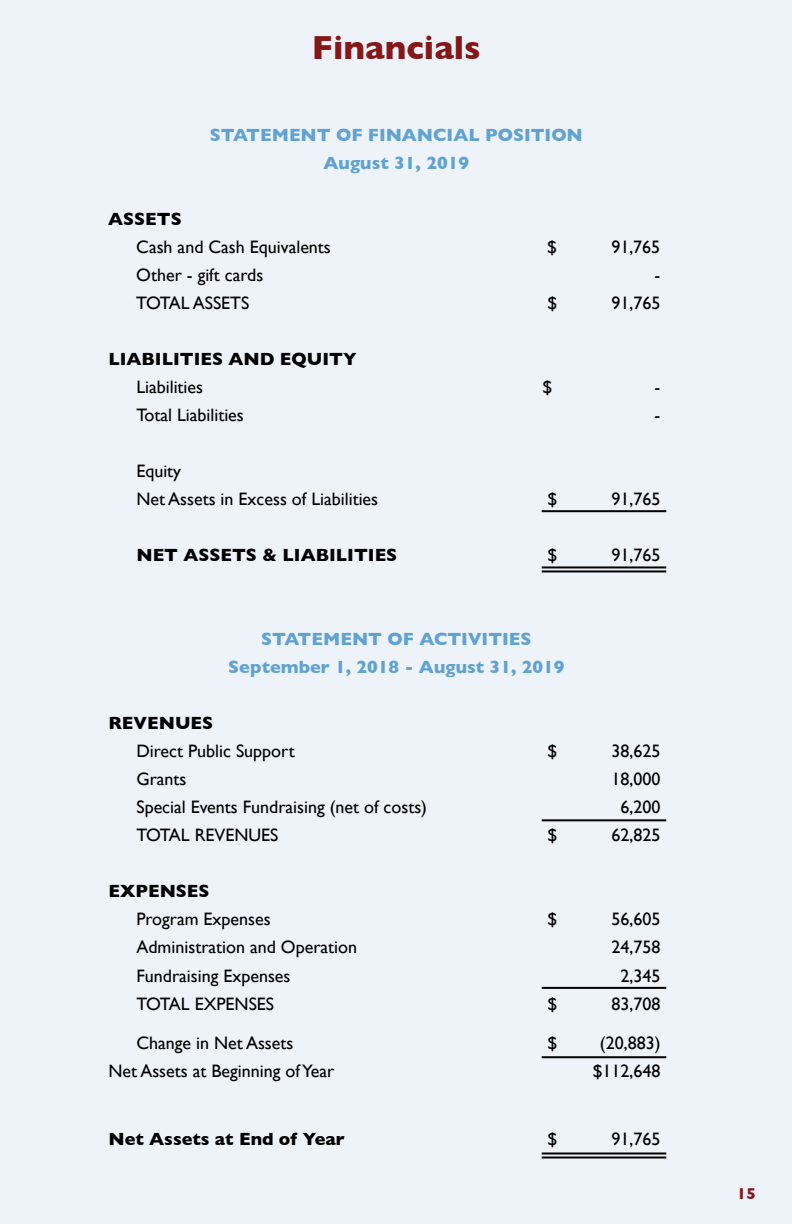
<style>
.page{position:relative;width:792px;height:1224px;background:#eef3f9}
.page>*{position:absolute;margin:0;border:0;box-sizing:border-box;transform-origin:0 0}
.t1{font:700 34px "Gill Sans";color:#851719}
.t2{font:18px/28px "Gill Sans";color:#000}
.t3{font:700 18px/28px "Gill Sans";color:#60a2d1;text-align:center}
.t4{font:700 18px "Gill Sans";color:#000}
.t5{font:700 16px "Gill Sans";color:#851719}
</style>
<div class="page">
<hr style="left:542px;top:510px;width:124px;height:2px;background:#000">
<hr style="left:542px;top:566px;width:124px;height:2px;background:#000">
<hr style="left:542px;top:570px;width:124px;height:2px;background:#000">
<hr style="left:542px;top:819px;width:124px;height:2px;background:#000">
<hr style="left:542px;top:1153px;width:124px;height:1px;background:#000">
<hr style="left:542px;top:1157px;width:124px;height:1px;background:#000">
<hr style="left:542px;top:1056px;width:124px;height:2px;background:#000">
<hr style="left:542px;top:987px;width:124px;height:2px;background:#000">
<h1 class="t1" style="left:312px;top:21px;width:170px">Financials</h1>
<p class="t3" style="left:210px;top:121px;width:374px">STATEMENT OF FINANCIAL POSITION<br>August 31, 2019</p>
<p class="t4" style="left:108px;top:205px;width:75px">ASSETS</p>
<p class="t2" style="left:136px;top:233px;width:196px">Cash and Cash Equivalents</p>
<p class="t2" style="left:547px;top:233px;width:11px">$</p>
<p class="t2" style="left:611px;top:233px;width:50px">91,765</p>
<p class="t2" style="left:136px;top:261px;width:129px">Other - gift cards</p>
<p class="t2" style="left:654px;top:261px;width:7px">-</p>
<p class="t2" style="left:136px;top:289px;width:115px">TOTAL ASSETS</p>
<p class="t2" style="left:547px;top:289px;width:11px">$</p>
<p class="t2" style="left:611px;top:289px;width:50px">91,765</p>
<p class="t4" style="left:108px;top:345px;width:250px">LIABILITIES AND EQUITY</p>
<p class="t2" style="left:136px;top:373px;width:68px">Liabilities</p>
<p class="t2" style="left:542px;top:373px;width:11px">$</p>
<p class="t2" style="left:655px;top:373px;width:7px">-</p>
<p class="t2" style="left:136px;top:401px;width:109px">Total Liabilities</p>
<p class="t2" style="left:655px;top:401px;width:7px">-</p>
<p class="t2" style="left:136px;top:457px;width:243px">Equity<br>Net Assets in Excess of Liabilities</p>
<p class="t2" style="left:547px;top:485px;width:11px">$</p>
<p class="t2" style="left:611px;top:485px;width:50px">91,765</p>
<p class="t4" style="left:136px;top:541px;width:262px">NET ASSETS &amp; LIABILITIES</p>
<p class="t2" style="left:547px;top:541px;width:11px">$</p>
<p class="t2" style="left:611px;top:541px;width:50px">91,765</p>
<p class="t3" style="left:228px;top:625px;width:338px">STATEMENT OF ACTIVITIES<br>September 1, 2018 - August 31, 2019</p>
<p class="t4" style="left:108px;top:709px;width:106px">REVENUES</p>
<p class="t2" style="left:136px;top:737px;width:160px">Direct Public Support</p>
<p class="t2" style="left:547px;top:737px;width:11px">$</p>
<p class="t2" style="left:611px;top:737px;width:50px">38,625</p>
<p class="t2" style="left:136px;top:765px;width:52px">Grants</p>
<p class="t2" style="left:611px;top:765px;width:50px">18,000</p>
<p class="t2" style="left:136px;top:793px;width:292px">Special Events Fundraising (net of costs)</p>
<p class="t2" style="left:620px;top:793px;width:41px">6,200</p>
<p class="t2" style="left:136px;top:821px;width:144px">TOTAL REVENUES</p>
<p class="t2" style="left:547px;top:821px;width:11px">$</p>
<p class="t2" style="left:612px;top:821px;width:50px">62,825</p>
<p class="t4" style="left:108px;top:877px;width:103px">EXPENSES</p>
<p class="t2" style="left:136px;top:905px;width:136px">Program Expenses</p>
<p class="t2" style="left:547px;top:905px;width:11px">$</p>
<p class="t2" style="left:612px;top:905px;width:50px">56,605</p>
<p class="t2" style="left:136px;top:933px;width:222px">Administration and Operation</p>
<p class="t2" style="left:612px;top:933px;width:50px">24,758</p>
<p class="t2" style="left:136px;top:961px;width:156px">Fundraising Expenses</p>
<p class="t2" style="left:621px;top:961px;width:41px">2,345</p>
<p class="t2" style="left:136px;top:989px;width:139px">TOTAL EXPENSES</p>
<p class="t2" style="left:547px;top:989px;width:11px">$</p>
<p class="t2" style="left:612px;top:989px;width:50px">83,708</p>
<p class="t2" style="left:137px;top:1029px;width:158px">Change in Net Assets</p>
<p class="t2" style="left:548px;top:1029px;width:11px">$</p>
<p class="t2" style="left:600px;top:1029px;width:62px">(20,883)</p>
<p class="t2" style="left:109px;top:1057px;width:227px">Net Assets at Beginning of Year</p>
<p class="t2" style="left:593px;top:1057px;width:69px">$112,648</p>
<p class="t4" style="left:109px;top:1124px;width:238px">Net Assets at End of Year</p>
<p class="t2" style="left:548px;top:1124px;width:11px">$</p>
<p class="t2" style="left:612px;top:1124px;width:50px">91,765</p>
<p class="t5" style="left:746px;top:1181px;width:11px">9</p>
<p class="t5" style="left:737px;top:1181px;width:21px">15</p>
</div>
